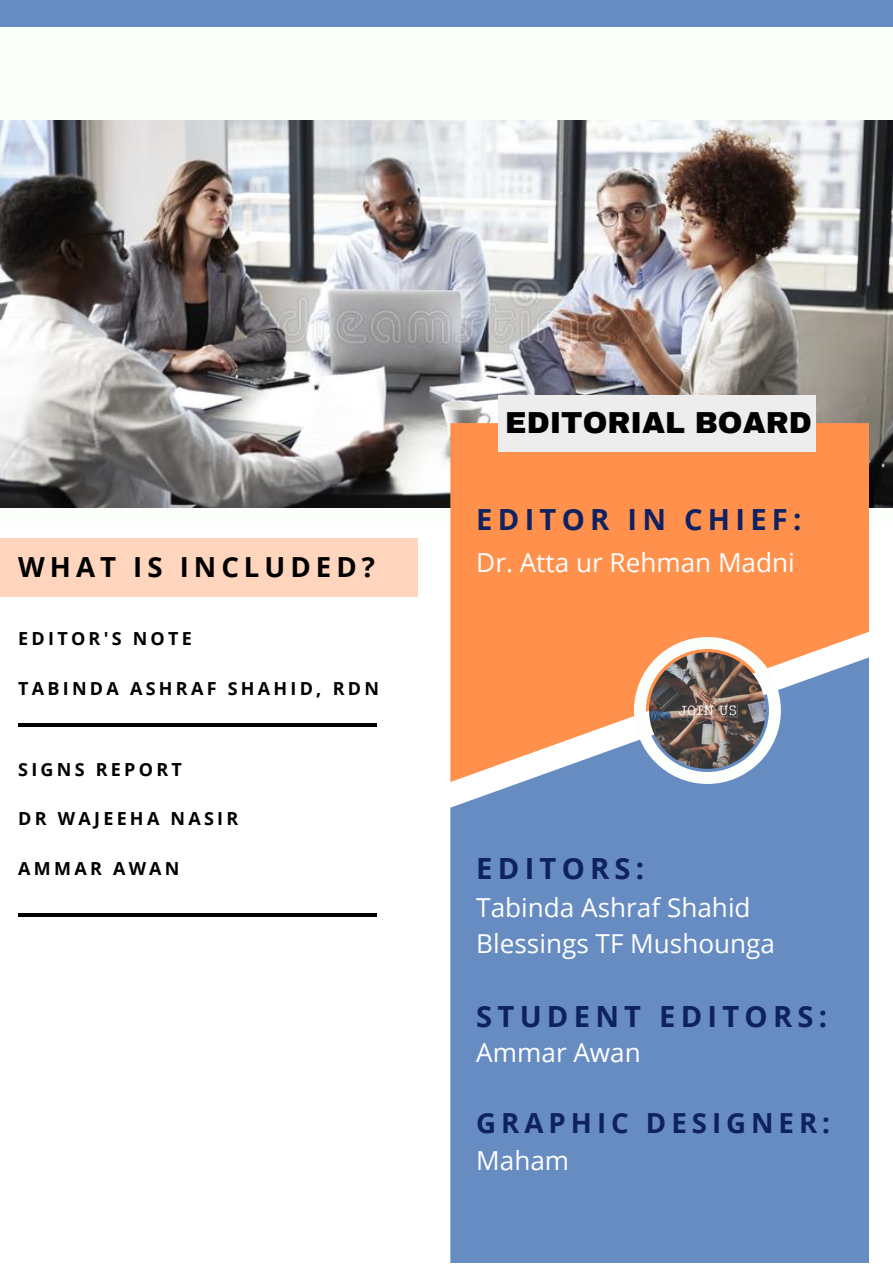
<style>
.page{position:relative;width:893px;height:1264px;background:#fff}
.page>*{position:absolute;margin:0;border:0;box-sizing:border-box;transform-origin:0 0}
.t1{font:900 29.7px "Archivo";color:#000}
.t2{font:700 29.1px "Open Sans";letter-spacing:.18em;color:#0e2160}
.t3{font:700 27.6px "Open Sans";letter-spacing:.18em;color:#0e2160}
.t4{font:700 27.6px "Open Sans";letter-spacing:.18em;color:#000}
.t5{font:26.1px "Open Sans";color:#fff}
.t6{font:700 18px "Open Sans";letter-spacing:.18em;color:#000}
</style>
<div class="page">
<div style="left:0;top:26px;width:892px;height:501px;background:#fbfefb"></div>
<div style="left:0;top:0;width:892px;height:26px;background:#678cc1"></div>
<img style="left:0;top:121px;width:892px;height:386px">
<div style="left:450px;top:782px;width:419px;height:480px;background:#678cc1"></div>
<svg style="left:450px;top:423px;width:419px;height:359px;background:#f09662"></svg>
<img style="left:634px;top:637px;width:146px;height:147px">
<div style="left:498px;top:395px;width:317px;height:56px;background:#ededed"></div>
<div style="left:0;top:538px;width:417px;height:58px;background:#ffd6bd"></div>
<hr style="left:18px;top:723px;width:359px;height:3px;background:#000">
<hr style="left:18px;top:913px;width:359px;height:3px;background:#000">
<p class="t4" style="left:18px;top:548px;width:358px">WHAT IS INCLUDED?</p>
<p class="t6" style="left:18px;top:626px;width:175px">EDITOR'S NOTE</p>
<p class="t6" style="left:18px;top:675px;width:362px">TABINDA ASHRAF SHAHID, RDN</p>
<p class="t6" style="left:18px;top:756px;width:165px">SIGNS REPORT</p>
<p class="t6" style="left:18px;top:805px;width:221px">DR WAJEEHA NASIR</p>
<p class="t6" style="left:18px;top:855px;width:163px">AMMAR AWAN</p>
<p class="t1" style="left:505px;top:407px;width:308px">EDITORIAL BOARD</p>
<p class="t2" style="left:476px;top:498px;width:326px">EDITOR IN CHIEF:</p>
<p class="t5" style="left:476px;top:544px;width:320px">Dr. Atta ur Rehman Madni</p>
<p class="t2" style="left:476px;top:847px;width:169px">EDITORS:</p>
<p class="t5" style="left:476px;top:888px;width:276px">Tabinda Ashraf Shahid</p>
<p class="t5" style="left:476px;top:924px;width:300px">Blessings TF Mushounga</p>
<p class="t2" style="left:476px;top:995px;width:352px">STUDENT EDITORS:</p>
<p class="t5" style="left:476px;top:1034px;width:166px">Ammar Awan</p>
<p class="t3" style="left:476px;top:1103px;width:355px">GRAPHIC DESIGNER:</p>
<p class="t5" style="left:476px;top:1141px;width:94px">Maham</p>
</div>
